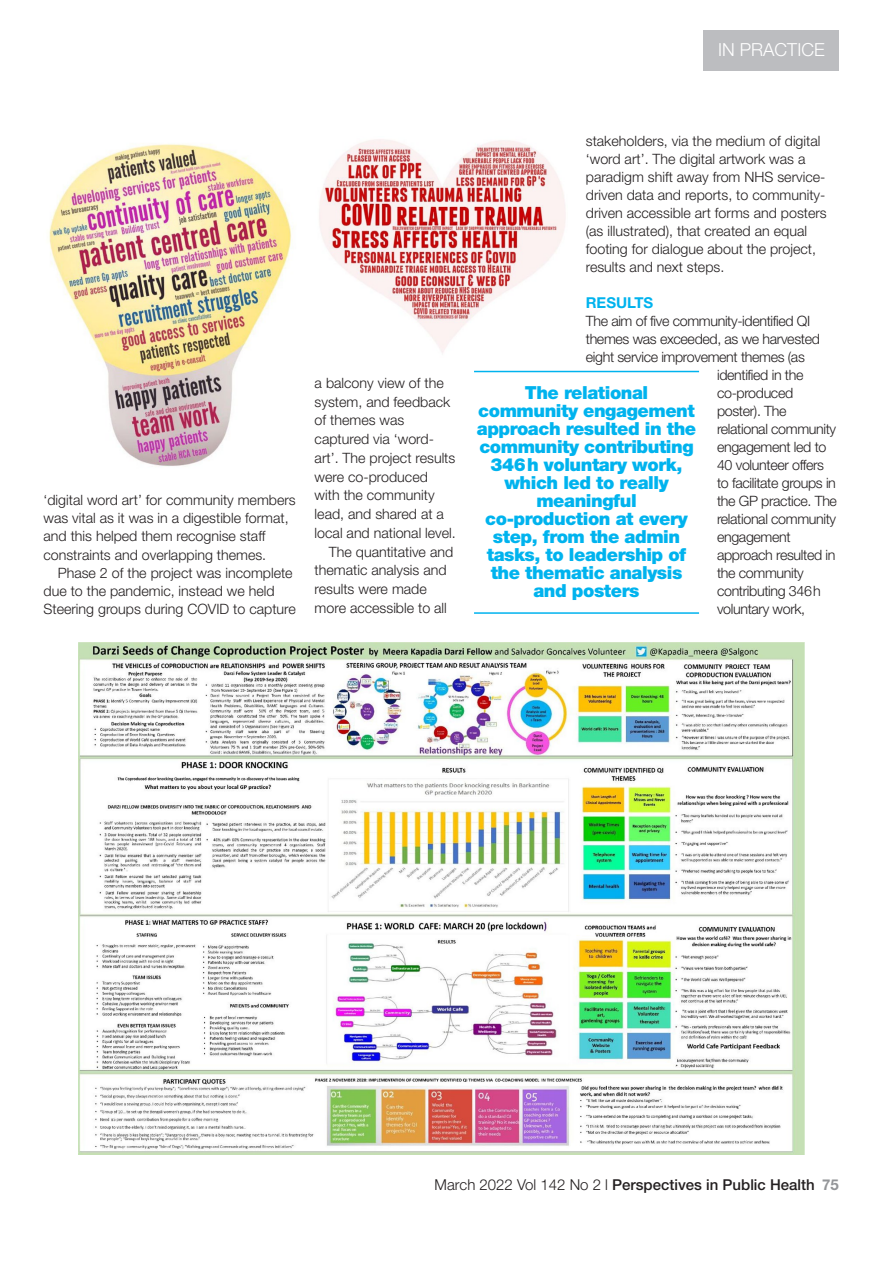
<style>
.page{position:relative;width:893px;height:1263px;background:#fff}
.page>*{position:absolute;margin:0;border:0;box-sizing:border-box;transform-origin:0 0}
.t1{font:900 18px/18px "Helvetica Neue LT Std";letter-spacing:-.025em;color:#00b3ee;text-align:center}
.t2{font:300 18px "Helvetica Neue LT Std";color:#fff}
.t3{font:500 15px "Helvetica Neue LT Std";color:#231f20}
.t4{font:700 15px "Helvetica Neue LT Std";color:#00b3ee}
.t5{font:300 14.25px/18px "Helvetica Neue LT Std";color:#231f20}
.t6{font:300 14.25px "Helvetica Neue LT Std";letter-spacing:-.025em;color:#231f20}
.s1{font-weight:300}
.s2{font-weight:700;color:#939598}
</style>
<div class="page">
<div style="left:704px;top:30px;width:135px;height:40px;background:#bcbdc0"></div>
<img style="left:49px;top:144px;width:243px;height:323px">
<img style="left:319px;top:139px;width:247px;height:214px">
<img style="left:79px;top:642px;width:725px;height:513px">
<hr style="left:474px;top:371px;width:225px;height:1px;background:#00b3ee">
<hr style="left:474px;top:612px;width:225px;height:2px;background:#00b3ee">
<p class="t2" style="left:718px;top:39px;width:108px">IN PRACTICE</p>
<p class="t5" style="left:44px;top:490px;width:254px">‘digital word art’ for community members was vital as it was in a digestible format, and this helped them recognise staff constraints and overlapping themes.</p>
<p class="t5" style="left:44px;top:563px;width:254px;text-indent:14px">Phase 2 of the project was incomplete due to the pandemic, instead we held<br>Steering groups during COVID to capture</p>
<p class="t5" style="left:315px;top:373px;width:131px">a balcony view of the</p>
<p class="t5" style="left:315px;top:392px;width:137px">system, and feedback</p>
<p class="t5" style="left:315px;top:411px;width:91px">of themes was</p>
<p class="t5" style="left:315px;top:430px;width:121px">captured via ‘word-</p>
<p class="t5" style="left:315px;top:448px;width:142px">art’. The project results</p>
<p class="t5" style="left:315px;top:467px;width:115px">were co-produced</p>
<p class="t5" style="left:315px;top:486px;width:122px">with the community</p>
<p class="t5" style="left:315px;top:505px;width:131px">lead, and shared at a</p>
<p class="t5" style="left:315px;top:523px;width:143px">local and national level.</p>
<p class="t5" style="left:329px;top:542px;width:126px">The quantitative and</p>
<p class="t5" style="left:315px;top:561px;width:133px">thematic analysis and</p>
<p class="t5" style="left:315px;top:580px;width:114px">results were made</p>
<p class="t5" style="left:315px;top:598px;width:134px">more accessible to all</p>
<p class="t5" style="left:586px;top:132px;width:242px">stakeholders, via the medium of digital ‘word art’. The digital artwork was a paradigm shift away from NHS service&shy;driven data and reports, to community&shy;driven accessible art forms and posters (as illustrated), that created an equal footing for dialogue about the project, results and next steps.</p>
<p class="t4" style="left:586px;top:294px;width:69px">RESULTS</p>
<p class="t6" style="left:586px;top:312px;width:226px">The aim of five community-identified QI</p>
<p class="t6" style="left:586px;top:330px;width:236px">themes was exceeded, as we harvested</p>
<p class="t6" style="left:586px;top:348px;width:221px">eight service improvement themes (as</p>
<p class="t6" style="left:717px;top:366px;width:88px">identified in the</p>
<p class="t6" style="left:717px;top:384px;width:78px">co-produced</p>
<p class="t6" style="left:717px;top:402px;width:71px">poster). The</p>
<p class="t6" style="left:717px;top:420px;width:121px">relational community</p>
<p class="t6" style="left:717px;top:438px;width:111px">engagement led to</p>
<p class="t6" style="left:717px;top:456px;width:109px">40 volunteer offers</p>
<p class="t6" style="left:717px;top:474px;width:120px">to facilitate groups in</p>
<p class="t6" style="left:717px;top:492px;width:121px">the GP practice. The</p>
<p class="t6" style="left:717px;top:510px;width:121px">relational community</p>
<p class="t6" style="left:717px;top:528px;width:75px">engagement</p>
<p class="t6" style="left:717px;top:546px;width:120px">approach resulted in</p>
<p class="t6" style="left:717px;top:564px;width:88px">the community</p>
<p class="t6" style="left:717px;top:582px;width:105px">contributing 346h</p>
<p class="t6" style="left:717px;top:600px;width:90px">voluntary work,</p>
<p class="t1" style="left:477px;top:384px;width:221px">The relational community engagement approach resulted in the community contributing<br>346h voluntary work, which led to really meaningful co-production at every step, from the admin tasks, to leadership of the thematic analysis and posters</p>
<p class="t3" style="left:435px;top:1175px;width:406px"><span class="s1">March 2022 Vol 142 No 2 l</span> Perspectives in Public Health <span class="s2">75</span></p>
</div>
